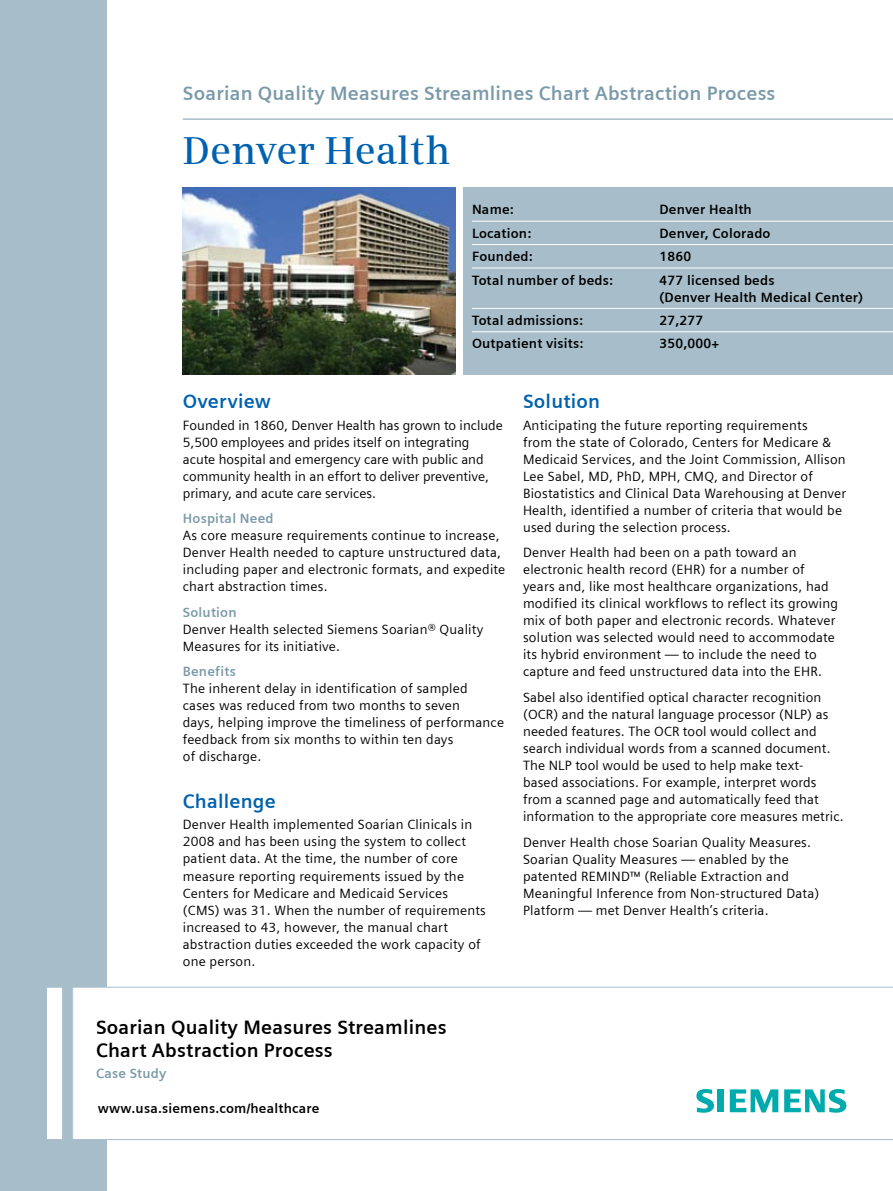
<style>
.page{position:relative;width:893px;height:1191px;background:#fff}
.page>*{position:absolute;margin:0;border:0;box-sizing:border-box;transform-origin:0 0}
.t1{font:600 39px "Siemens Serif";color:#0061af}
.t2{font:700 19.5px/23.4px "Siemens Sans";letter-spacing:.01em;color:#000}
.t3{font:700 19.5px "Siemens Sans";letter-spacing:.01em;color:#7b9aa9}
.t4{font:700 19.5px "Siemens Sans";letter-spacing:.01em;color:#0061af}
.t5{font:13.5px/17px "Siemens Sans";letter-spacing:.015em;color:#000}
.t6{font:700 13.5px/17px "Siemens Sans";letter-spacing:.015em;color:#000}
.t7{font:700 13.5px "Siemens Sans";letter-spacing:.015em;color:#7b9aa9}
</style>
<div class="page">
<div style="left:0;top:0;width:106px;height:1191px;background:#a7bdc9"></div>
<div style="left:463px;top:187px;width:430px;height:187px;background:#a7bdc9"></div>
<div style="left:46px;top:986px;width:17px;height:154px;background:#fff;border:1px solid #a7bdc9"></div>
<svg style="left:72px;top:986px;width:821px;height:154px"></svg>
<svg style="left:696px;top:1089px;width:18px;height:23px"></svg>
<div style="left:718px;top:1089px;width:6px;height:23px;background:#00aaad"></div>
<svg style="left:730px;top:1089px;width:48px;height:23px"></svg>
<svg style="left:784px;top:1089px;width:62px;height:23px"></svg>
<img style="left:183px;top:187px;width:272px;height:187px">
<hr style="left:472px;top:221px;width:421px;height:1px;background:#fff">
<hr style="left:472px;top:244px;width:421px;height:1px;background:#fff">
<hr style="left:472px;top:268px;width:421px;height:1px;background:#fff">
<hr style="left:472px;top:308px;width:421px;height:1px;background:#fff">
<hr style="left:472px;top:331px;width:421px;height:1px;background:#fff">
<hr style="left:183px;top:119px;width:710px;height:1px;background:#7b9aa9">
<h2 class="t3" style="left:183px;top:82px;width:594px">Soarian Quality Measures Streamlines Chart Abstraction Process</h2>
<h1 class="t1" style="left:183px;top:127px;width:269px">Denver Health</h1>
<p class="t6" style="left:472px;top:201px;width:43px">Name:</p>
<p class="t6" style="left:659px;top:201px;width:94px">Denver Health</p>
<p class="t6" style="left:472px;top:225px;width:61px">Location:</p>
<p class="t6" style="left:659px;top:225px;width:113px">Denver, Colorado</p>
<p class="t6" style="left:472px;top:248px;width:62px">Founded:</p>
<p class="t6" style="left:659px;top:248px;width:33px">1860</p>
<p class="t6" style="left:472px;top:271px;width:143px">Total number of beds:</p>
<p class="t6" style="left:659px;top:271px;width:205px">477 licensed beds<br>(Denver Health Medical Center)</p>
<p class="t6" style="left:472px;top:312px;width:113px">Total admissions:</p>
<p class="t6" style="left:659px;top:312px;width:45px">27,277</p>
<p class="t6" style="left:472px;top:335px;width:113px">Outpatient visits:</p>
<p class="t6" style="left:659px;top:335px;width:61px">350,000+</p>
<h2 class="t4" style="left:183px;top:390px;width:90px">Overview</h2>
<p class="t5" style="left:183px;top:416px;width:322px">Founded in 1860, Denver Health has grown to include 5,500 employees and prides itself on integrating acute hospital and emergency care with public and community health in an effort to deliver preventive, primary, and acute care services.</p>
<p class="t7" style="left:183px;top:511px;width:92px">Hospital Need</p>
<p class="t5" style="left:183px;top:527px;width:324px">As core measure requirements continue to increase, Denver Health needed to capture unstructured data, including paper and electronic formats, and expedite chart abstraction times.</p>
<p class="t7" style="left:183px;top:604px;width:55px">Solution</p>
<p class="t5" style="left:183px;top:621px;width:302px">Denver Health selected Siemens Soarian® Quality<br>Measures for its initiative.</p>
<p class="t7" style="left:183px;top:664px;width:55px">Benefits</p>
<p class="t5" style="left:183px;top:680px;width:323px">The inherent delay in identification of sampled<br>cases was reduced from two months to seven<br>days, helping improve the timeliness of performance feedback from six months to within ten days<br>of discharge.</p>
<h2 class="t4" style="left:183px;top:790px;width:94px">Challenge</h2>
<p class="t5" style="left:183px;top:816px;width:305px">Denver Health implemented Soarian Clinicals in 2008 and has been using the system to collect patient data. At the time, the number of core measure reporting requirements issued by the Centers for Medicare and Medicaid Services (CMS) was 31. When the number of requirements increased to 43, however, the manual chart abstraction duties exceeded the work capacity of one person.</p>
<h2 class="t4" style="left:523px;top:390px;width:79px">Solution</h2>
<p class="t5" style="left:523px;top:416px;width:325px">Anticipating the future reporting requirements<br>from the state of Colorado, Centers for Medicare &amp; Medicaid Services, and the Joint Commission, Allison Lee Sabel, MD, PhD, MPH, CMQ, and Director of Biostatistics and Clinical Data Warehousing at Denver Health, identified a number of criteria that would be used during the selection process.</p>
<p class="t5" style="left:523px;top:544px;width:317px">Denver Health had been on a path toward an electronic health record (EHR) for a number of years and, like most healthcare organizations, had modified its clinical workflows to reflect its growing mix of both paper and electronic records. Whatever solution was selected would need to accommodate its hybrid environment — to include the need to capture and feed unstructured data into the EHR.</p>
<p class="t5" style="left:523px;top:689px;width:322px">Sabel also identified optical character recognition (OCR) and the natural language processor (NLP) as needed features. The OCR tool would collect and search individual words from a scanned document.<br>The NLP tool would be used to help make text-<br>based associations. For example, interpret words from a scanned page and automatically feed that information to the appropriate core measures metric.</p>
<p class="t5" style="left:523px;top:833px;width:298px">Denver Health chose Soarian Quality Measures.<br>Soarian Quality Measures — enabled by the patented REMIND™ (Reliable Extraction and Meaningful Inference from Non-structured Data)<br>Platform — met Denver Health’s criteria.</p>
<h2 class="t2" style="left:96px;top:1015px;width:352px">Soarian Quality Measures Streamlines<br>Chart Abstraction Process</h2>
<p class="t7" style="left:96px;top:1066px;width:72px">Case Study</p>
<p class="t6" style="left:98px;top:1100px;width:223px">www.usa.siemens.com/healthcare</p>
</div>
